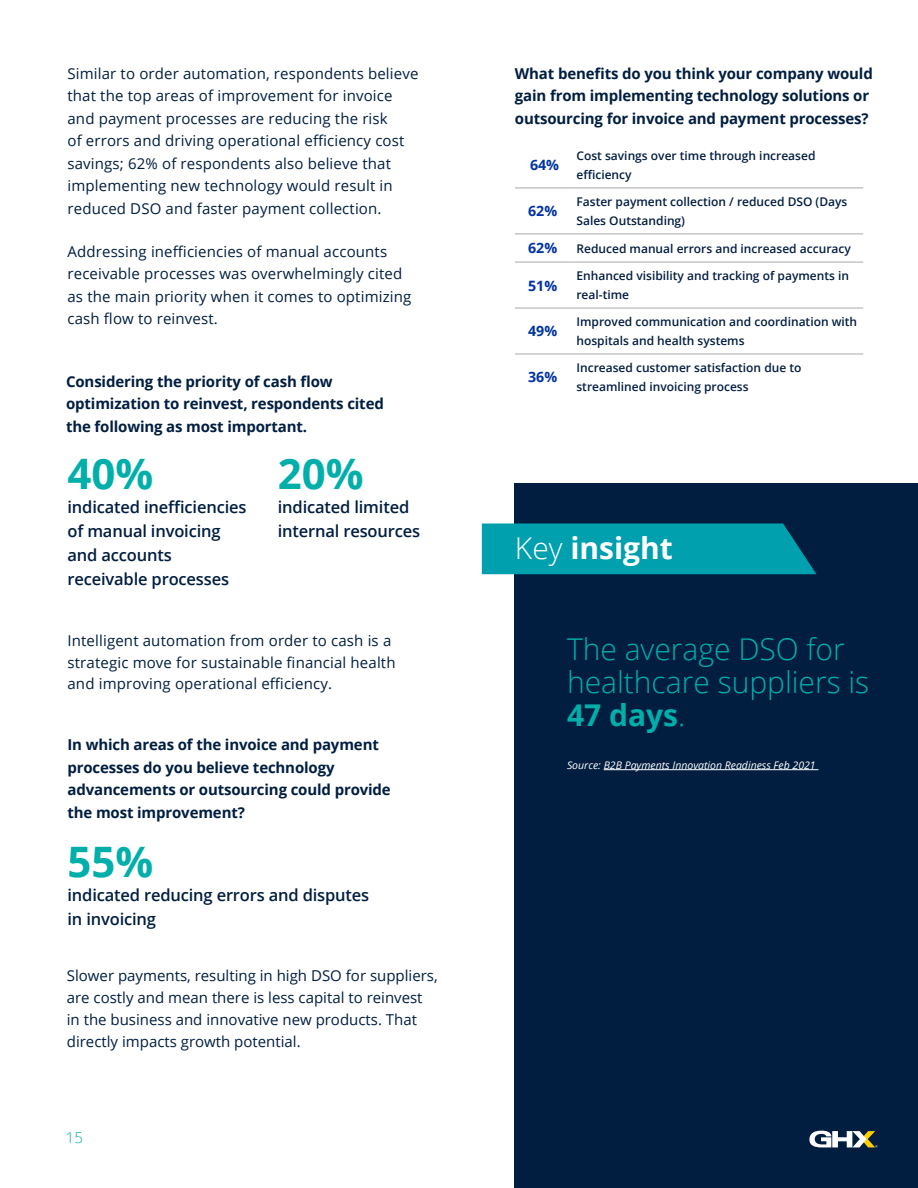
<style>
.page{position:relative;width:918px;height:1188px;background:#fff}
.page>*{position:absolute;margin:0;border:0;box-sizing:border-box;transform-origin:0 0}
.Body{font:700 42px "Open Sans";color:#00afaa}
.Headline{font:300 30px/33px "Open Sans";color:#00afaa}
.Body_-_Dark_Blue{font:700 30px "Open Sans";color:#fff}
.Body-2{font:600 16.5px/24px "Open Sans";letter-spacing:-.01em;color:#011e41}
.Body_-_Dark_Blue-2{font:15px/22.5px "Open Sans";letter-spacing:.01em;color:#011e41}
.Subhead{font:700 15px/22.5px "Open Sans";letter-spacing:-.01em;color:#011e41}
.t1{font:300 15px "Open Sans";color:#00afaa}
.t2{font:700 14.25px "Open Sans";color:#0033a1}
.t3{font:600 12px/19.5px "Open Sans";color:#041e42}
.Body_-_Dark_Blue-3{font:italic 10.5px "Open Sans";color:#fff}
.s1{font-weight:300}
.s2{font-weight:700}
</style>
<div class="page">
<div style="left:515px;top:484px;width:403px;height:704px;background:#011e41"></div>
<div style="left:482px;top:524px;width:334px;height:50px;background:#00a0af"></div>
<hr style="left:604px;top:769px;width:214px;height:1px;background:#fff">
<hr style="left:515px;top:188px;width:55px;height:1px;background:#a7a8a9">
<hr style="left:570px;top:188px;width:293px;height:1px;background:#a7a8a9">
<hr style="left:515px;top:234px;width:55px;height:1px;background:#a7a8a9">
<hr style="left:570px;top:234px;width:293px;height:1px;background:#a7a8a9">
<hr style="left:515px;top:262px;width:55px;height:1px;background:#a7a8a9">
<hr style="left:570px;top:262px;width:293px;height:1px;background:#a7a8a9">
<hr style="left:515px;top:308px;width:55px;height:1px;background:#a7a8a9">
<hr style="left:570px;top:308px;width:293px;height:1px;background:#a7a8a9">
<hr style="left:515px;top:354px;width:55px;height:1px;background:#a7a8a9">
<hr style="left:570px;top:354px;width:293px;height:1px;background:#a7a8a9">
<svg style="left:809px;top:1131px;width:68px;height:16px"></svg>
<p class="Subhead" style="left:515px;top:62px;width:359px">What benefits do you think your company would gain from implementing technology solutions or outsourcing for invoice and payment processes?</p>
<p class="t2" style="left:530px;top:155px;width:31px">64%</p>
<p class="t3" style="left:576px;top:145px;width:241px">Cost savings over time through increased efficiency</p>
<p class="t2" style="left:528px;top:201px;width:31px">62%</p>
<p class="t3" style="left:576px;top:191px;width:273px">Faster payment collection / reduced DSO (Days<br>Sales Outstanding)</p>
<p class="t2" style="left:528px;top:238px;width:31px">62%</p>
<p class="t3" style="left:576px;top:238px;width:276px">Reduced manual errors and increased accuracy</p>
<p class="t2" style="left:528px;top:275px;width:31px">51%</p>
<p class="t3" style="left:576px;top:266px;width:274px">Enhanced visibility and tracking of payments in real-time</p>
<p class="t2" style="left:528px;top:321px;width:31px">49%</p>
<p class="t3" style="left:576px;top:312px;width:282px">Improved communication and coordination with hospitals and health systems</p>
<p class="t2" style="left:528px;top:367px;width:31px">36%</p>
<p class="Body_-_Dark_Blue-2" style="left:68px;top:62px;width:353px">Similar to order automation, respondents believe that the top areas of improvement for invoice and payment processes are reducing the risk<br>of errors and driving operational efficiency cost savings; 62% of respondents also believe that implementing new technology would result in reduced DSO and faster payment collection.</p>
<p class="Body_-_Dark_Blue-2" style="left:68px;top:240px;width:345px">Addressing inefficiencies of manual accounts receivable processes was overwhelmingly cited as the main priority when it comes to optimizing cash flow to reinvest.</p>
<p class="t3" style="left:576px;top:357px;width:227px">Increased customer satisfaction due to</p>
<p class="Subhead" style="left:66px;top:370px;width:268px">Considering the priority of cash flow</p>
<p class="t3" style="left:576px;top:377px;width:174px">streamlined invoicing process</p>
<p class="Subhead" style="left:66px;top:392px;width:319px">optimization to reinvest, respondents cited the following as most important.</p>
<p class="Body" style="left:68px;top:444px;width:87px">40%</p>
<p class="Body-2" style="left:68px;top:495px;width:181px">indicated inefficiencies of manual invoicing and accounts receivable processes</p>
<p class="Body" style="left:278px;top:444px;width:87px">20%</p>
<p class="Body-2" style="left:278px;top:495px;width:144px">indicated limited internal resources</p>
<p class="Body_-_Dark_Blue" style="left:515px;top:527px;width:160px"><span class="s1">Key</span> insight</p>
<p class="Body_-_Dark_Blue-2" style="left:68px;top:629px;width:330px;line-height:21.8px">Intelligent automation from order to cash is a strategic move for sustainable financial health and improving operational efficiency.</p>
<p class="Subhead" style="left:68px;top:733px;width:325px">In which areas of the invoice and payment processes do you believe technology advancements or outsourcing could provide the most improvement?</p>
<p class="Body" style="left:68px;top:833px;width:87px">55%</p>
<p class="Body-2" style="left:68px;top:883px;width:303px">indicated reducing errors and disputes in invoicing</p>
<p class="Body_-_Dark_Blue-2" style="left:67px;top:965px;width:372px;line-height:21.8px">Slower payments, resulting in high DSO for suppliers, are costly and mean there is less capital to reinvest in the business and innovative new products. That directly impacts growth potential.</p>
<p class="t1" style="left:66px;top:1127px;width:19px">15</p>
<p class="Headline" style="left:567px;top:632px;width:304px">The average DSO for healthcare suppliers is<br><span class="s2">47 days</span>.</p>
<p class="Body_-_Dark_Blue-3" style="left:567px;top:758px;width:250px">Source: B2B Payments Innovation Readiness Feb 2021</p>
</div>
